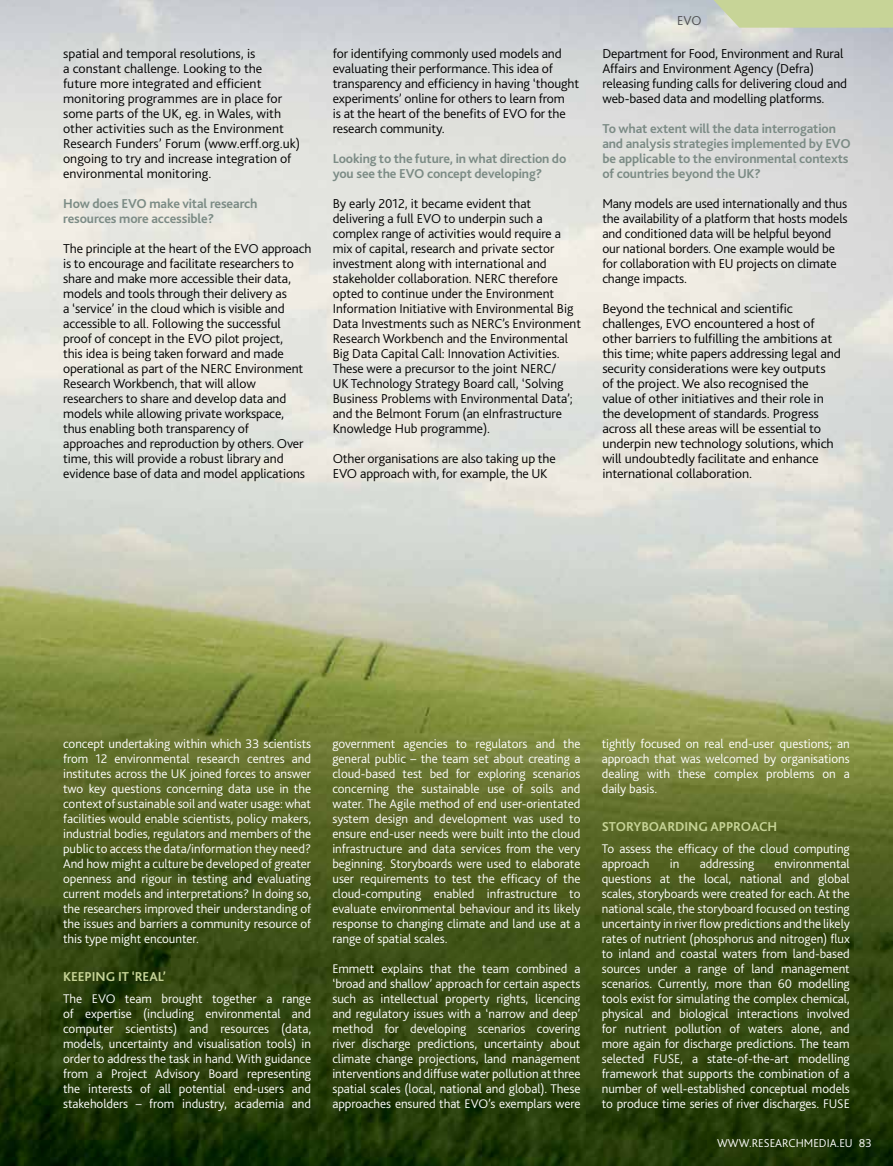
<style>
.page{position:relative;width:893px;height:1166px;background:#fff}
.page>*{position:absolute;margin:0;border:0;box-sizing:border-box;transform-origin:0 0}
.t1{font:300 13.5px/15px "Bliss 2";letter-spacing:-.01em;color:#000}
.t2{font:300 13.5px/15px "Bliss 2";letter-spacing:-.01em;color:#000;scale:1.05 1}
.t3{font:700 13.5px/15px "Bliss 2";letter-spacing:-.01em;color:#7b8b85}
.t4{font:700 13.5px "Bliss 2";letter-spacing:-.005em;color:#c7d497}
.t5{font:300 13.5px "Bliss 2";color:#4d4d4f}
.t6{font:300 13.2px/15px "Bliss 2";letter-spacing:-.005em;color:#fff;text-align:justify}
.t7{font:300 12px "Bliss 2";color:#fff}
</style>
<div class="page">
<img style="left:0;top:0;width:893px;height:1165px">
<svg style="left:713px;top:0;width:180px;height:28px;background:#c7d39c"></svg>
<p class="t1" style="left:63px;top:45px;width:239px">spatial and temporal resolutions, is<br>a constant challenge. Looking to the<br>future more integrated and efficient monitoring programmes are in place for some parts of the UK, eg. in Wales, with other activities such as the Environment Research Funders’ Forum (www.erff.org.uk) ongoing to try and increase integration of environmental monitoring.</p>
<p class="t3" style="left:63px;top:195px;width:196px">How does EVO make vital research resources more accessible?</p>
<p class="t1" style="left:63px;top:240px;width:250px">The principle at the heart of the EVO approach is to encourage and facilitate researchers to share and make more accessible their data, models and tools through their delivery as<br>a ‘service’ in the cloud which is visible and accessible to all. Following the successful proof of concept in the EVO pilot project,<br>this idea is being taken forward and made operational as part of the NERC Environment Research Workbench, that will allow researchers to share and develop data and models while allowing private workspace,<br>thus enabling both transparency of approaches and reproduction by others. Over time, this will provide a robust library and evidence base of data and model applications</p>
<p class="t1" style="left:333px;top:45px;width:248px">for identifying commonly used models and evaluating their performance. This idea of transparency and efficiency in having ‘thought experiments’ online for others to learn from<br>is at the heart of the benefits of EVO for the research community.</p>
<p class="t3" style="left:333px;top:150px;width:235px">Looking to the future, in what direction do you see the EVO concept developing?</p>
<p class="t1" style="left:333px;top:195px;width:250px">By early 2012, it became evident that delivering a full EVO to underpin such a complex range of activities would require a mix of capital, research and private sector investment along with international and stakeholder collaboration. NERC therefore opted to continue under the Environment Information Initiative with Environmental Big Data Investments such as NERC’s Environment Research Workbench and the Environmental Big Data Capital Call: Innovation Activities.<br>These were a precursor to the joint NERC/<br>UK Technology Strategy Board call, ‘Solving Business Problems with Environmental Data’; and the Belmont Forum (an eInfrastructure Knowledge Hub programme).</p>
<p class="t1" style="left:333px;top:450px;width:224px">Other organisations are also taking up the<br>EVO approach with, for example, the UK</p>
<p class="t5" style="left:677px;top:13px;width:26px">EVO</p>
<p class="t1" style="left:602px;top:45px;width:246px">Department for Food, Environment and Rural Affairs and Environment Agency (Defra) releasing funding calls for delivering cloud and web-based data and modelling platforms.</p>
<p class="t3" style="left:602px;top:120px;width:250px">To what extent will the data interrogation and analysis strategies implemented by EVO be applicable to the environmental contexts of countries beyond the UK?</p>
<p class="t1" style="left:602px;top:195px;width:247px">Many models are used internationally and thus the availability of a platform that hosts models and conditioned data will be helpful beyond our national borders. One example would be for collaboration with EU projects on climate change impacts.</p>
<p class="t2" style="left:602px;top:300px;width:229px">Beyond the technical and scientific challenges, EVO encountered a host of other barriers to fulfilling the ambitions at this time; white papers addressing legal and security considerations were key outputs<br>of the project. We also recognised the value of other initiatives and their role in the development of standards. Progress across all these areas will be essential to underpin new technology solutions, which will undoubtedly facilitate and enhance international collaboration.</p>
<p class="t6" style="left:63px;top:735px;width:250px">concept undertaking within which 33 scientists from 12 environmental research centres and institutes across the UK joined forces to answer two key questions concerning data use in the context of sustainable soil and water usage: what facilities would enable scientists, policy makers, industrial bodies, regulators and members of the public to access the data/information they need?<br>And how might a culture be developed of greater openness and rigour in testing and evaluating current models and interpretations? In doing so, the researchers improved their understanding of the issues and barriers a community resource of this type might encounter.</p>
<p class="t4" style="left:63px;top:967px;width:104px">KEEPING IT ‘REAL’</p>
<p class="t6" style="left:63px;top:990px;width:250px">The EVO team brought together a range of expertise (including environmental and computer scientists) and resources (data, models, uncertainty and visualisation tools) in order to address the task in hand. With guidance from a Project Advisory Board representing the interests of all potential end-users and stakeholders – from industry, academia and</p>
<p class="t6" style="left:332px;top:735px;width:250px">government agencies to regulators and the general public – the team set about creating a cloud-based test bed for exploring scenarios concerning the sustainable use of soils and water. The Agile method of end user-orientated system design and development was used to ensure end-user needs were built into the cloud infrastructure and data services from the very beginning. Storyboards were used to elaborate user requirements to test the efficacy of the cloud-computing enabled infrastructure to evaluate environmental behaviour and its likely response to changing climate and land use at a range of spatial scales.</p>
<p class="t6" style="left:332px;top:960px;width:250px">Emmett explains that the team combined a ‘broad and shallow’ approach for certain aspects such as intellectual property rights, licencing and regulatory issues with a ‘narrow and deep’ method for developing scenarios covering river discharge predictions, uncertainty about climate change projections, land management interventions and diffuse water pollution at three spatial scales (local, national and global). These approaches ensured that EVO’s exemplars were</p>
<p class="t6" style="left:602px;top:735px;width:250px">tightly focused on real end-user questions; an approach that was welcomed by organisations dealing with these complex problems on a daily basis.</p>
<p class="t4" style="left:602px;top:817px;width:177px">STORYBOARDING APPROACH</p>
<p class="t6" style="left:602px;top:840px;width:250px">To assess the efficacy of the cloud computing approach</p>
<p class="t6" style="left:602px;top:855px;width:250px;text-indent:173px">environmental questions at the local, national and global scales, storyboards were created for each. At the national scale, the storyboard focused on testing uncertainty in river flow predictions and the likely rates of nutrient (phosphorus and nitrogen) flux to inland and coastal waters from land-based sources under a range of land management scenarios. Currently, more than 60 modelling tools exist for simulating the complex chemical, physical and biological interactions involved for nutrient pollution of waters alone, and more again for discharge predictions. The team selected FUSE, a state-of-the-art modelling framework that supports the combination of a number of well-established conceptual models to produce time series of river discharges. FUSE</p>
<p class="t7" style="left:717px;top:1135px;width:156px">WWW.RESEARCHMEDIA.EU 83</p>
<p class="t6" style="left:670px;top:855px;width:11px">in</p>
<p class="t6" style="left:700px;top:855px;width:56px">addressing</p>
</div>
